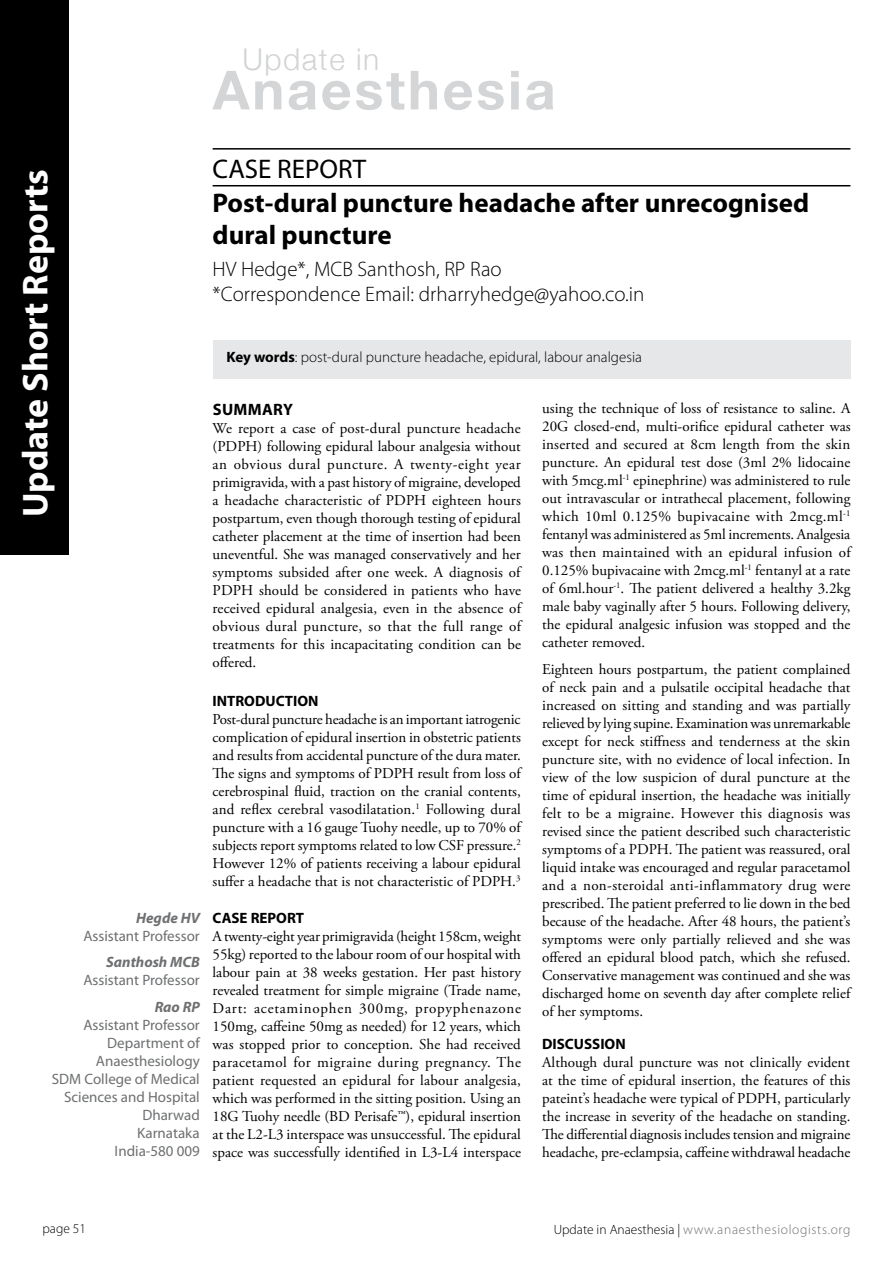
<style>
.page{position:relative;width:893px;height:1263px;background:#fff}
.page>*{position:absolute;margin:0;border:0;box-sizing:border-box;transform-origin:0 0}
.t1{font:700 54px "Helvetica Neue";letter-spacing:.05em;color:#d4d5d6}
.t2{font:700 36px "Myriad Pro";color:#fff}
.t3{font:300 30px "Helvetica Neue";letter-spacing:.05em;color:#d1d3d4}
.t4{font:700 27px/32.4px "Myriad Pro";color:#000}
.t5{font:27px "Myriad Pro";color:#000}
.t6{font:300 21px/25.2px "Myriad Pro";color:#000}
.t7{font:700 16.5px "Myriad Pro";color:#000}
.t8{font:15px/18px "Adobe Garamond Pro";color:#000;text-align:justify}
.t9{font:15px/18px "Myriad Pro";color:#6d6f71;text-align:right}
.t10{font:300 15px "Myriad Pro";color:#000}
.t11{font:700 15px "Myriad Pro";color:#000}
.t12{font:italic 700 15px "Myriad Pro";color:#6d6f71}
.t13{font:300 13.5px "Myriad Pro";letter-spacing:.05em;color:#6d6f71}
.t14{font:300 13.5px "Myriad Pro";color:#000}
.s1{font-weight:700}
.s2{color:#000}
</style>
<div class="page">
<div style="left:213px;top:340px;width:637px;height:38px;background:#e6e7e8"></div>
<hr style="left:213px;top:148px;width:637px;height:2px;background:#000">
<hr style="left:213px;top:185px;width:637px;height:1px;background:#000">
<div style="left:0;top:0;width:69px;height:555px;background:#000"></div>
<h3 class="t3" style="left:242px;top:41px;width:139px">Update in</h3>
<h1 class="t1" style="left:213px;top:57px;width:344px">Anaesthesia</h1>
<h2 class="t2" style="left:12px;top:517px;width:349px;rotate:-90deg">Update Short Reports</h2>
<p class="t12" style="left:136px;top:908px;width:65px">Hegde HV</p>
<p class="t9" style="left:83px;top:926px;width:118px">Assistant Professor</p>
<p class="t12" style="left:106px;top:952px;width:95px">Santhosh MCB</p>
<p class="t9" style="left:83px;top:971px;width:118px">Assistant Professor</p>
<p class="t12" style="left:155px;top:997px;width:47px">Rao RP</p>
<p class="t9" style="left:52px;top:1015px;width:149px">Assistant Professor<br>Department of<br>Anaesthesiology<br>SDM College of Medical<br>Sciences and Hospital<br>Dharwad<br>Karnataka<br>India-580 009</p>
<h3 class="t5" style="left:213px;top:152px;width:155px">CASE REPORT</h3>
<h3 class="t4" style="left:213px;top:185px;width:598px">Post-dural puncture headache after unrecognised dural puncture</h3>
<h3 class="t6" style="left:213px;top:256px;width:433px">HV Hedge*, MCB Santhosh, RP Rao *Correspondence Email: drharryhedge@yahoo.co.in</h3>
<p class="t10" style="left:226px;top:348px;width:417px"><span class="s1">Key words</span>: post-dural puncture headache, epidural, labour analgesia</p>
<p class="t7" style="left:213px;top:399px;width:22px">Summary</p>
<p class="t8" style="left:213px;top:420px;width:310px">We report a case of post-dural puncture headache (PDPH) following epidural labour analgesia without an obvious dural puncture. A twenty-eight year primigravida, with a past history of migraine, developed a headache characteristic of PDPH eighteen hours postpartum, even though thorough testing of epidural catheter placement at the time of insertion had been uneventful. She was managed conservatively and her symptoms subsided after one week. A diagnosis of PDPH should be considered in patients who have received epidural analgesia, even in the absence of obvious dural puncture, so that the full range of treatments for this incapacitating condition can be offered.</p>
<p class="t11" style="left:213px;top:691px;width:107px">INTRODUCTION</p>
<p class="t8" style="left:213px;top:711px;width:310px">Post-dural puncture headache is an important iatrogenic complication of epidural insertion in obstetric patients and results from accidental puncture of the dura mater.<br>The signs and symptoms of PDPH result from loss of cerebrospinal fluid, traction on the cranial contents, and reflex cerebral vasodilatation.<sup>1</sup> Following dural puncture with a 16 gauge Tuohy needle, up to 70% of subjects report symptoms related to low CSF pressure.<sup>2<br></sup>However 12% of patients receiving a labour epidural suffer a headache that is not characteristic of PDPH.<sup>3</sup></p>
<p class="t11" style="left:213px;top:908px;width:93px">CASE REPORT</p>
<p class="t8" style="left:213px;top:927px;width:310px">A twenty-eight year primigravida (height 158cm, weight 55kg) reported to the labour room of our hospital with labour pain at 38 weeks gestation. Her past history revealed treatment for simple migraine (Trade name, Dart: acetaminophen 300mg, propyphenazone 150mg, caffeine 50mg as needed) for 12 years, which was stopped prior to conception. She had received paracetamol for migraine during pregnancy. The patient requested an epidural for labour analgesia, which was performed in the sitting position. Using an 18G Tuohy needle (BD Perisafe™), epidural insertion at the L2-L3 interspace was unsuccessful. The epidural space was successfully identified in L3-L4 interspace</p>
<p class="t8" style="left:542px;top:400px;width:310px">using the technique of loss of resistance to saline. A 20G closed-end, multi-orifice epidural catheter was inserted and secured at 8cm length from the skin puncture. An epidural test dose (3ml 2% lidocaine with 5mcg.ml<sup>-1</sup> epinephrine) was administered to rule out intravascular or intrathecal placement, following which 10ml 0.125% bupivacaine with 2mcg.ml<sup>-1 </sup>fentanyl was administered as 5ml increments. Analgesia was then maintained with an epidural infusion of 0.125% bupivacaine with 2mcg.ml<sup>-1</sup> fentanyl at a rate of 6ml.hour<sup>-1</sup>. The patient delivered a healthy 3.2kg male baby vaginally after 5 hours. Following delivery, the epidural analgesic infusion was stopped and the catheter removed.</p>
<p class="t8" style="left:542px;top:661px;width:310px">Eighteen hours postpartum, the patient complained of neck pain and a pulsatile occipital headache that increased on sitting and standing and was partially relieved by lying supine. Examination was unremarkable except for neck stiffness and tenderness at the skin puncture site, with no evidence of local infection. In view of the low suspicion of dural puncture at the time of epidural insertion, the headache was initially felt to be a migraine. However this diagnosis was revised since the patient described such characteristic symptoms of a PDPH. The patient was reassured, oral liquid intake was encouraged and regular paracetamol and a non-steroidal anti-inflammatory drug were prescribed. The patient preferred to lie down in the bed because of the headache. After 48 hours, the patient’s symptoms were only partially relieved and she was offered an epidural blood patch, which she refused.<br>Conservative management was continued and she was discharged home on seventh day after complete relief of her symptoms.</p>
<p class="t11" style="left:542px;top:1034px;width:85px">DISCUSSION</p>
<p class="t8" style="left:542px;top:1054px;width:310px">Although dural puncture was not clinically evident at the time of epidural insertion, the features of this pateint’s headache were typical of PDPH, particularly the increase in severity of the headache on standing.<br>The differential diagnosis includes tension and migraine headache, pre-eclampsia, caffeine withdrawal headache</p>
<p class="t14" style="left:43px;top:1221px;width:45px">page 51</p>
<p class="t13" style="left:554px;top:1221px;width:298px"><span class="s2">Update in Anaesthesia |</span> www.anaesthesiologists.org</p>
</div>
